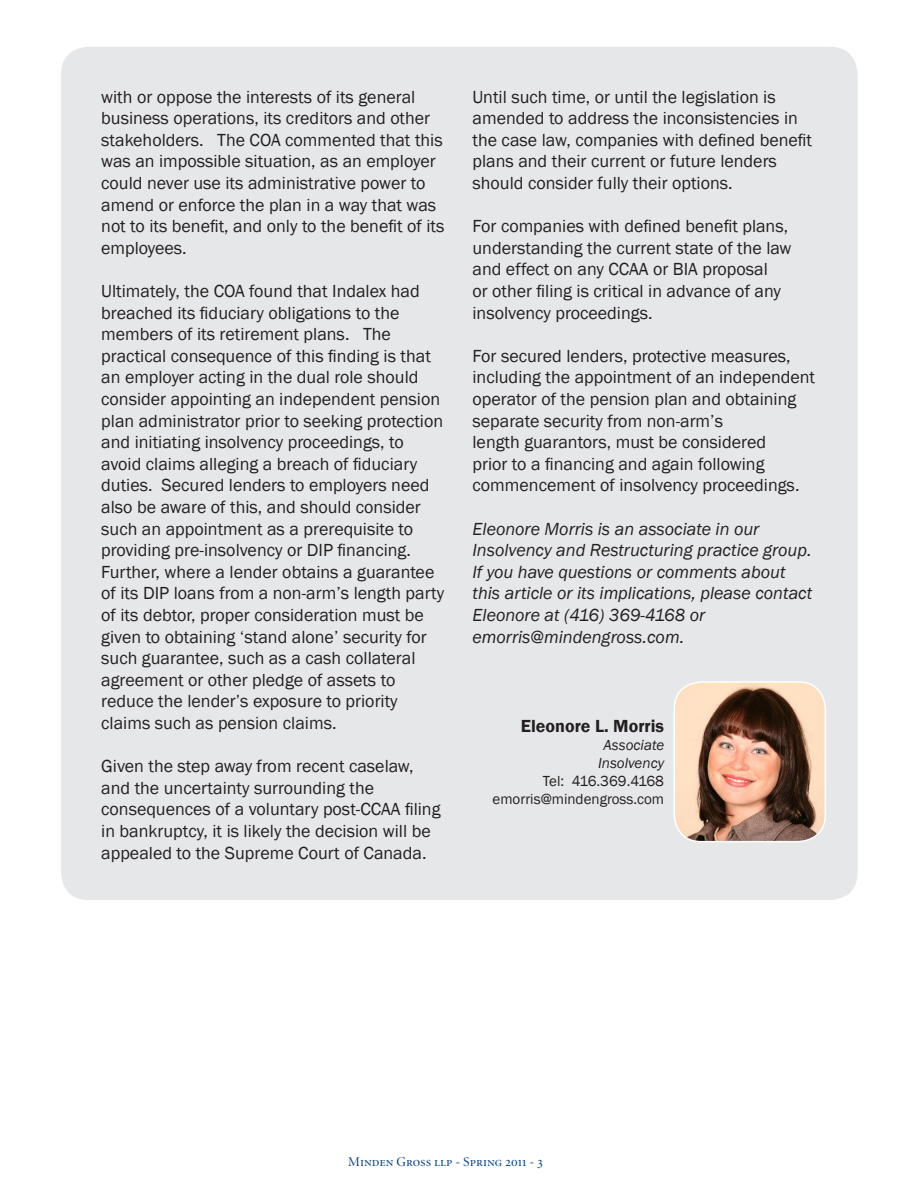
<style>
.page{position:relative;width:918px;height:1188px;background:#fff}
.page>*{position:absolute;margin:0;border:0;box-sizing:border-box;transform-origin:0 0}
.t1{font:18px/21.6px "Franklin Gothic";color:#231f20}
.t2{font:italic 18px/21.6px "Franklin Gothic";color:#231f20}
.t3{font:600 18px "Franklin Gothic";color:#231f20}
.t4{font:15px/18px "Franklin Gothic";letter-spacing:-.035em;color:#231f20;text-align:right}
.t5{font:15px "Franklin Gothic";color:#231f20}
.t6{font:italic 15px "Franklin Gothic";color:#231f20}
.t7{font:13.5px "Minion Display Regular SC";color:#013d7d}
.s1{font-style:italic}
</style>
<div class="page">
<div style="left:61px;top:47px;width:797px;height:853px;background:#e6e7e9;border-radius:27px"></div>
<img style="left:674px;top:683px;width:151px;height:159px">
<div style="left:674px;top:681px;width:152px;height:161px;border:2px solid #fff;border-radius:27px"></div>
<p class="t1" style="left:101px;top:86px;width:345px">with or oppose the interests of its general business operations, its creditors and other stakeholders. The COA commented that this was an impossible situation, as an employer could never use its administrative power to amend or enforce the plan in a way that was not to its benefit, and only to the benefit of its employees.</p>
<p class="t1" style="left:101px;top:281px;width:344px">Ultimately, the COA found that Indalex had breached its fiduciary obligations to the members of its retirement plans. The practical consequence of this finding is that an employer acting in the dual role should consider appointing an independent pension plan administrator prior to seeking protection and initiating insolvency proceedings, to avoid claims alleging a breach of fiduciary duties. Secured lenders to employers need also be aware of this, and should consider such an appointment as a prerequisite to providing pre-insolvency or DIP financing.<br>Further, where a lender obtains a guarantee of its DIP loans from a non-arm’s length party of its debtor, proper consideration must be given to obtaining ‘stand alone’ security for such guarantee, such as a cash collateral agreement or other pledge of assets to reduce the lender’s exposure to priority claims such as pension claims.</p>
<p class="t1" style="left:101px;top:756px;width:341px">Given the step away from recent caselaw, and the uncertainty surrounding the consequences of a voluntary post-CCAA filing in bankruptcy, it is likely the decision will be appealed to the Supreme Court of Canada.</p>
<p class="t1" style="left:472px;top:86px;width:341px">Until such time, or until the legislation is amended to address the inconsistencies in the case law, companies with defined benefit plans and their current or future lenders should consider fully their options.</p>
<p class="t1" style="left:472px;top:216px;width:321px">For companies with defined benefit plans, understanding the current state of the law and effect on any CCAA or BIA proposal<br>or other filing is critical in advance of any insolvency proceedings.</p>
<p class="t1" style="left:472px;top:345px;width:344px">For secured lenders, protective measures, including the appointment of an independent operator of the pension plan and obtaining separate security from non-arm’s<br>length guarantors, must be considered<br>prior to a financing and again following commencement of insolvency proceedings.</p>
<p class="t2" style="left:472px;top:518px;width:341px">Eleonore Morris is an associate in our Insolvency and Restructuring practice group.<br>If you have questions or comments about this article or its implications, please contact Eleonore at (416) 369-4168 or</p>
<p class="t2" style="left:472px;top:626px;width:213px">emorris@mindengross.com.</p>
<p class="t3" style="left:521px;top:715px;width:145px">Eleonore L. Morris</p>
<p class="t6" style="left:603px;top:736px;width:62px">Associate</p>
<p class="t4" style="left:543px;top:754px;width:123px"><span class="s1">Insolvency<br></span>Tel: 416.369.4168</p>
<p class="t5" style="left:493px;top:790px;width:173px">emorris@mindengross.com</p>
<p class="t7" style="left:348px;top:1155px;width:196px">Minden Gross llp - Spring 2011 - 3</p>
</div>
